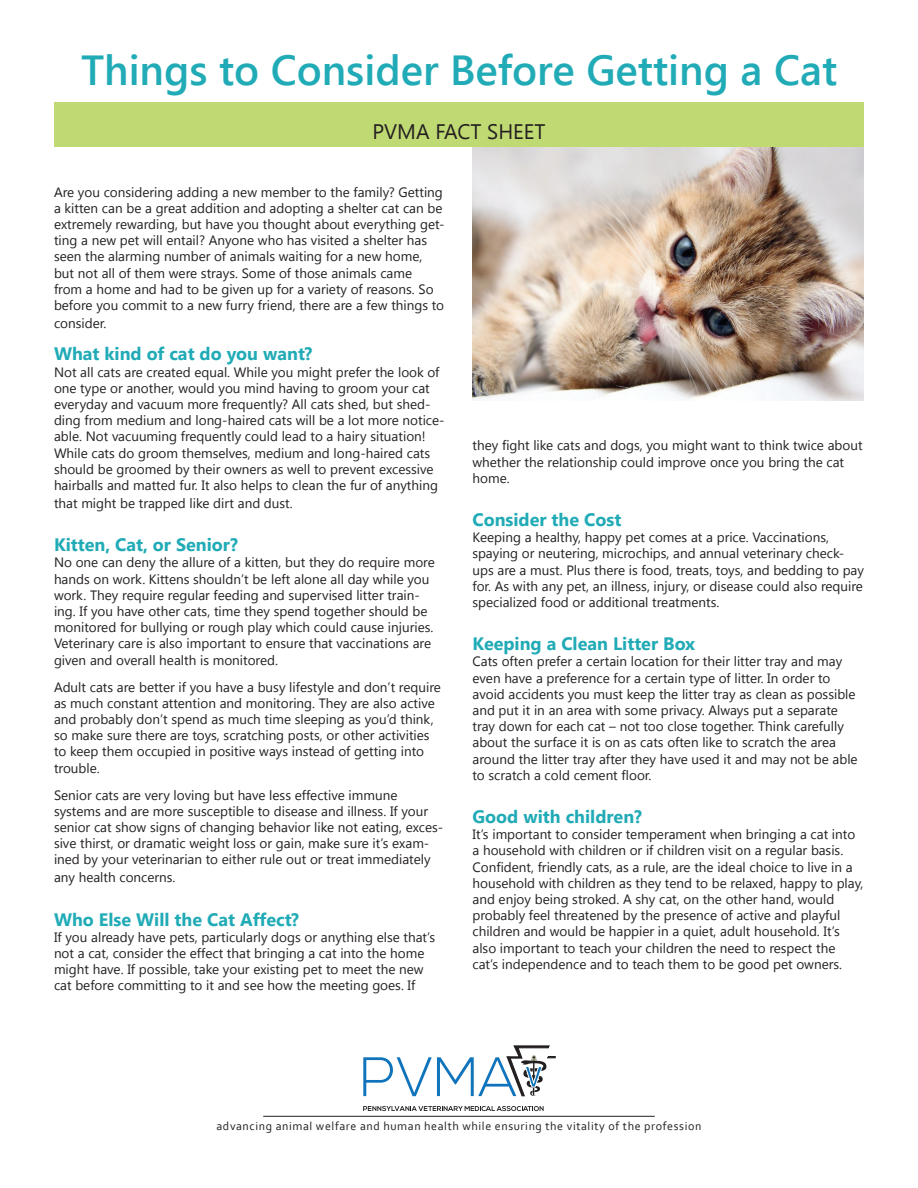
<style>
.page{position:relative;width:918px;height:1188px;background:#fff}
.page>*{position:absolute;margin:0;border:0;box-sizing:border-box;transform-origin:0 0}
.t1{font:600 42px "Segoe UI";color:#21abb6}
.t2{font:21px "Segoe UI";color:#231f20}
.t3{font:700 18px "Segoe UI";color:#21abb6}
.t4{font:13.5px/16.2px "Segoe UI";color:#231f20}
.t5{font:12px "Corbel";letter-spacing:.05em;color:#231f20}
</style>
<div class="page">
<img style="left:472px;top:147px;width:392px;height:253px">
<div style="left:54px;top:103px;width:810px;height:44px;background:#c0da73"></div>
<hr style="left:263px;top:1116px;width:392px;height:1px;background:#231f20">
<svg style="left:363px;top:1106px;width:181px;height:5px"></svg>
<svg style="left:363px;top:1046px;width:193px;height:50px"></svg>
<p class="t1" style="left:81px;top:40px;width:758px">Things to Consider Before Getting a Cat</p>
<p class="t2" style="left:372px;top:117px;width:175px">PVMA FACT SHEET</p>
<p class="t4" style="left:54px;top:183px;width:392px">Are you considering adding a new member to the family? Getting a kitten can be a great addition and adopting a shelter cat can be extremely rewarding, but have you thought about everything get&shy;ting a new pet will entail? Anyone who has visited a shelter has seen the alarming number of animals waiting for a new home, but not all of them were strays. Some of those animals came<br>from a home and had to be given up for a variety of reasons. So before you commit to a new furry friend, there are a few things to</p>
<p class="t4" style="left:54px;top:315px;width:54px">consider.</p>
<p class="t3" style="left:54px;top:341px;width:260px">What kind of cat do you want?</p>
<p class="t4" style="left:54px;top:363px;width:392px">Not all cats are created equal. While you might prefer the look of one type or another, would you mind having to groom your cat everyday and vacuum more frequently? All cats shed, but shed&shy;ding from medium and long-haired cats will be a lot more notice&shy;able. Not vacuuming frequently could lead to a hairy situation!<br>While cats do groom themselves, medium and long-haired cats should be groomed by their owners as well to prevent excessive hairballs and matted fur. It also helps to clean the fur of anything</p>
<p class="t4" style="left:54px;top:495px;width:240px">that might be trapped like dirt and dust.</p>
<p class="t3" style="left:54px;top:532px;width:185px">Kitten, Cat, or Senior?</p>
<p class="t4" style="left:54px;top:554px;width:382px">No one can deny the allure of a kitten, but they do require more hands on work. Kittens shouldn’t be left alone all day while you work. They require regular feeding and supervised litter train&shy;ing. If you have other cats, time they spend together should be monitored for bullying or rough play which could cause injuries.<br>Veterinary care is also important to ensure that vaccinations are given and overall health is monitored.</p>
<p class="t4" style="left:54px;top:678px;width:388px">Adult cats are better if you have a busy lifestyle and don’t require as much constant attention and monitoring. They are also active and probably don’t spend as much time sleeping as you’d think, so make sure there are toys, scratching posts, or other activities to keep them occupied in positive ways instead of getting into trouble.</p>
<p class="t4" style="left:54px;top:786px;width:391px">Senior cats are very loving but have less effective immune systems and are more susceptible to disease and illness. If your senior cat show signs of changing behavior like not eating, exces&shy;sive thirst, or dramatic weight loss or gain, make sure it’s exam&shy;ined by your veterinarian to either rule out or treat immediately</p>
<p class="t4" style="left:54px;top:869px;width:123px">any health concerns.</p>
<p class="t3" style="left:54px;top:906px;width:247px">Who Else Will the Cat Affect?</p>
<p class="t4" style="left:54px;top:928px;width:383px">If you already have pets, particularly dogs or anything else that’s not a cat, consider the effect that bringing a cat into the home might have. If possible, take your existing pet to meet the new cat before committing to it and see how the meeting goes. If</p>
<p class="t4" style="left:472px;top:437px;width:392px">they fight like cats and dogs, you might want to think twice about whether the relationship could improve once you bring the cat home.</p>
<p class="t3" style="left:472px;top:507px;width:150px">Consider the Cost</p>
<p class="t4" style="left:472px;top:529px;width:393px">Keeping a healthy, happy pet comes at a price. Vaccinations, spaying or neutering, microchips, and annual veterinary check&shy;ups are a must. Plus there is food, treats, toys, and bedding to pay for. As with any pet, an illness, injury, or disease could also require specialized food or additional treatments.</p>
<p class="t3" style="left:472px;top:631px;width:224px">Keeping a Clean Litter Box</p>
<p class="t4" style="left:472px;top:653px;width:387px">Cats often prefer a certain location for their litter tray and may even have a preference for a certain type of litter. In order to avoid accidents you must keep the litter tray as clean as possible and put it in an area with some privacy. Always put a separate tray down for each cat – not too close together. Think carefully about the surface it is on as cats often like to scratch the area around the litter tray after they have used it and may not be able to scratch a cold cement floor.</p>
<p class="t3" style="left:472px;top:804px;width:171px">Good with children?</p>
<p class="t4" style="left:472px;top:826px;width:393px">It’s important to consider temperament when bringing a cat into a household with children or if children visit on a regular basis.<br>Confident, friendly cats, as a rule, are the ideal choice to live in a household with children as they tend to be relaxed, happy to play, and enjoy being stroked. A shy cat, on the other hand, would probably feel threatened by the presence of active and playful children and would be happier in a quiet, adult household. It’s also important to teach your children the need to respect the cat’s independence and to teach them to be good pet owners.</p>
<p class="t5" style="left:217px;top:1119px;width:486px">advancing animal welfare and human health while ensuring the vitality of the profession</p>
</div>
